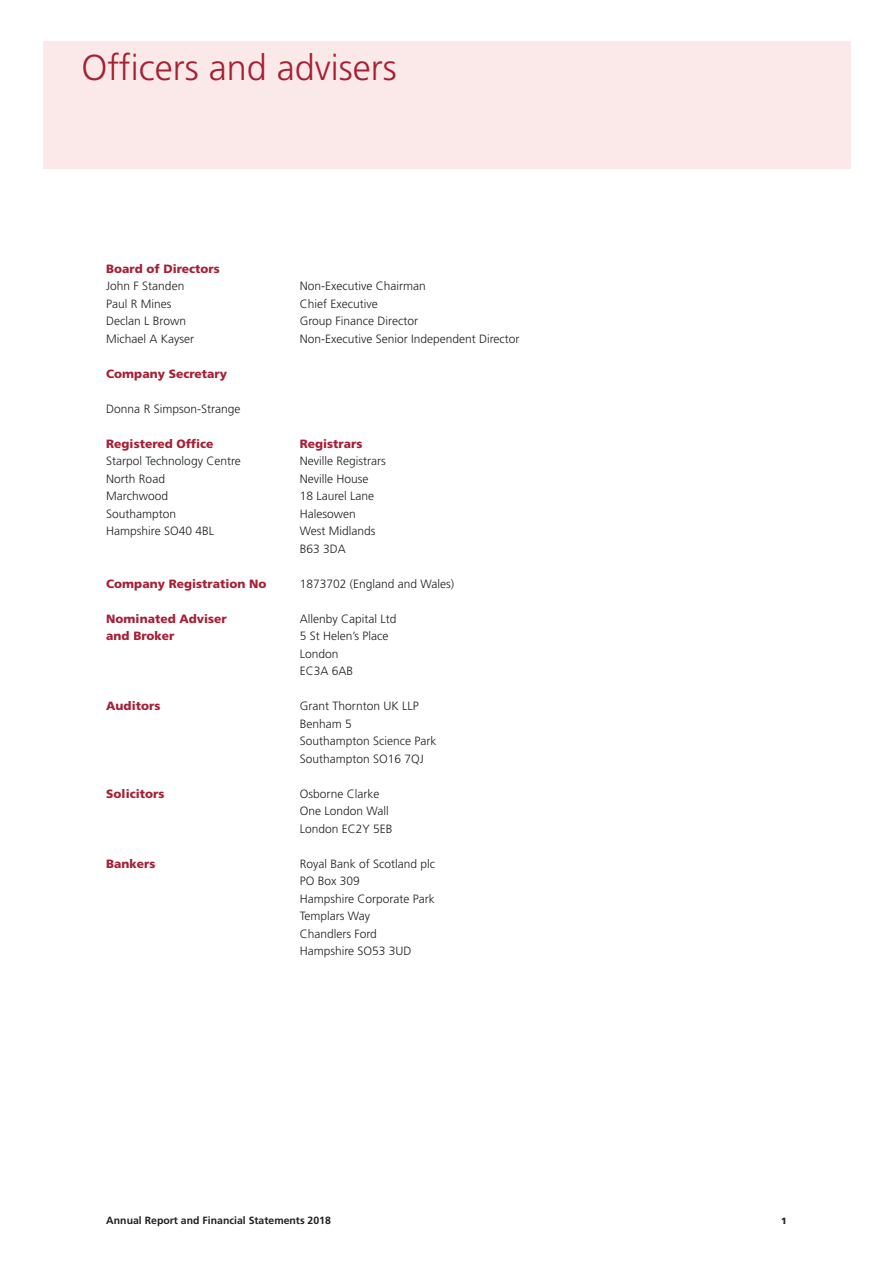
<style>
.page{position:relative;width:893px;height:1263px;background:#fff}
.page>*{position:absolute;margin:0;border:0;box-sizing:border-box;transform-origin:0 0}
.t1{font:300 36px "Frutiger LT Std";color:#a62035}
.t2{font:300 12px/17.5px "Frutiger LT Std";color:#231f20}
.t3{font:900 12px "Frutiger LT Std";color:#a62035}
.t4{font:700 10.5px "Frutiger LT Std";color:#231f20}
.t5{font:900 9px "Frutiger LT Std";color:#231f20}
</style>
<div class="page">
<div style="left:43px;top:41px;width:807px;height:128px;background:#fbe9e9"></div>
<h1 class="t1" style="left:82px;top:47px;width:317px">Officers and advisers</h1>
<p class="t3" style="left:106px;top:261px;width:115px">Board of Directors</p>
<p class="t2" style="left:106px;top:277px;width:80px">John F Standen</p>
<p class="t2" style="left:300px;top:277px;width:127px">Non-Executive Chairman</p>
<p class="t2" style="left:106px;top:295px;width:67px">Paul R Mines</p>
<p class="t2" style="left:300px;top:295px;width:79px">Chief Executive</p>
<p class="t2" style="left:106px;top:312px;width:81px">Declan L Brown</p>
<p class="t2" style="left:300px;top:312px;width:120px">Group Finance Director</p>
<p class="t2" style="left:106px;top:330px;width:89px">Michael A Kayser</p>
<p class="t2" style="left:300px;top:330px;width:221px">Non-Executive Senior Independent Director</p>
<p class="t3" style="left:106px;top:366px;width:122px">Company Secretary</p>
<p class="t2" style="left:106px;top:400px;width:136px">Donna R Simpson-Strange</p>
<p class="t3" style="left:106px;top:436px;width:109px">Registered Office</p>
<p class="t3" style="left:300px;top:436px;width:64px">Registrars</p>
<p class="t2" style="left:106px;top:452px;width:136px">Starpol Technology Centre</p>
<p class="t2" style="left:300px;top:452px;width:87px">Neville Registrars</p>
<p class="t2" style="left:106px;top:470px;width:60px">North Road</p>
<p class="t2" style="left:300px;top:470px;width:70px">Neville House</p>
<p class="t2" style="left:106px;top:487px;width:63px">Marchwood</p>
<p class="t2" style="left:300px;top:487px;width:76px">18 Laurel Lane</p>
<p class="t2" style="left:106px;top:505px;width:72px">Southampton</p>
<p class="t2" style="left:300px;top:505px;width:58px">Halesowen</p>
<p class="t2" style="left:106px;top:522px;width:109px">Hampshire SO40 4BL</p>
<p class="t2" style="left:300px;top:522px;width:77px">West Midlands<br>B63 3DA</p>
<p class="t3" style="left:106px;top:576px;width:162px">Company Registration No</p>
<p class="t2" style="left:300px;top:575px;width:156px">1873702 (England and Wales)</p>
<p class="t3" style="left:106px;top:611px;width:122px">Nominated Adviser</p>
<p class="t2" style="left:300px;top:610px;width:98px">Allenby Capital Ltd</p>
<p class="t3" style="left:106px;top:629px;width:70px">and Broker</p>
<p class="t2" style="left:300px;top:627px;width:90px">5 St Helen’s Place<br>London<br>EC3A 6AB</p>
<p class="t3" style="left:106px;top:699px;width:56px">Auditors</p>
<p class="t2" style="left:300px;top:698px;width:138px">Grant Thornton UK LLP<br>Benham 5<br>Southampton Science Park<br>Southampton SO16 7QJ</p>
<p class="t3" style="left:106px;top:786px;width:60px">Solicitors</p>
<p class="t2" style="left:300px;top:785px;width:94px">Osborne Clarke<br>One London Wall<br>London EC2Y 5EB</p>
<p class="t3" style="left:106px;top:856px;width:51px">Bankers</p>
<p class="t2" style="left:300px;top:855px;width:137px">Royal Bank of Scotland plc<br>PO Box 309<br>Hampshire Corporate Park<br>Templars Way<br>Chandlers Ford<br>Hampshire SO53 3UD</p>
<p class="t4" style="left:106px;top:1214px;width:226px">Annual Report and Financial Statements 2018</p>
<p class="t5" style="left:781px;top:1215px;width:7px">1</p>
</div>
